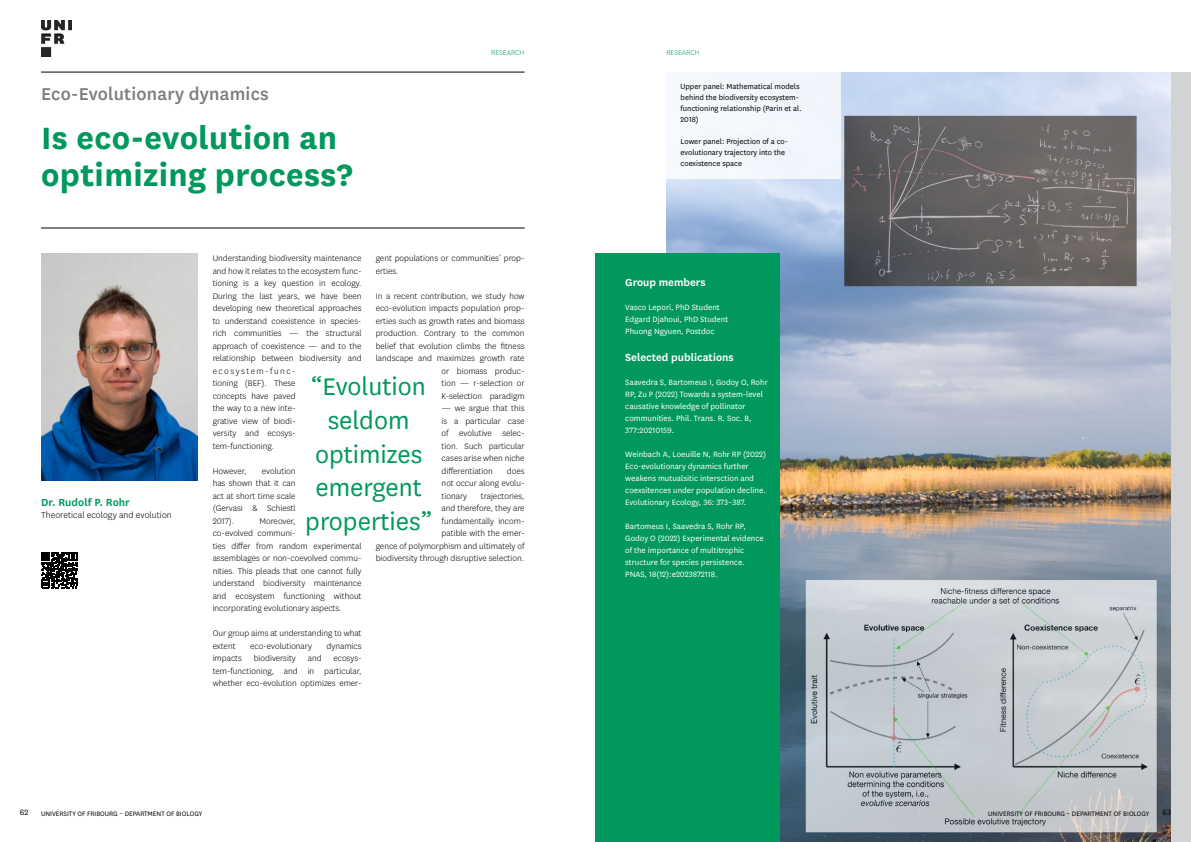
<style>
.page{position:relative;width:1191px;height:842px;background:#fff}
.page>*{position:absolute;margin:0;border:0;box-sizing:border-box;transform-origin:0 0}
.Titre_grand{font:700 36px "National Uni Fr";letter-spacing:.01em;color:#00985c}
.Quote__E{font:28px/33.6px "National Uni Fr";color:#00985c;text-align:center}
.Surtitre{font:500 20px "National Uni Fr";letter-spacing:.01em;color:#7b7c7f}
.Petit_titre_fond_vert{font:600 12px "National Uni Fr";color:#fff}
.Auteur{font:600 12px "National Uni Fr";letter-spacing:.005em;color:#00985c}
.Auteur-2{font:300 10px "National Uni Fr";letter-spacing:.005em;color:#000}
.Body_Text__E{font:300 9.5px/12.5px "National Uni Fr";color:#000}
.texte_fond_vert{font:9px/12px "National Uni Fr";color:#fff}
.t1{font:9px "National Uni Fr";color:#000}
.Legendes{font:8.5px/11px "National Uni Fr";color:#000}
.Chapter_title{font:300 8px "National Uni Fr";color:#00985c}
.t2{font:7.5px "National Uni Fr";color:#000}
</style>
<div class="page">
<img style="left:41px;top:254px;width:156px;height:227px">
<img style="left:41px;top:20px;width:31px;height:36px">
<hr style="left:41px;top:72px;width:483px;height:1px;background:#000">
<hr style="left:41px;top:228px;width:483px;height:1px;background:#000">
<svg style="left:41px;top:552px;width:37px;height:36px"></svg>
<div style="left:666px;top:73px;width:525px;height:769px;background:#d1d3d4"></div>
<img style="left:666px;top:73px;width:504px;height:769px">
<div style="left:595px;top:254px;width:185px;height:588px;background:#00985c"></div>
<div style="left:666px;top:72px;width:174px;height:107px;background:#f3f7fd"></div>
<p class="Surtitre" style="left:41px;top:80px;width:229px">Eco-Evolutionary dynamics</p>
<p class="Titre_grand" style="left:41px;top:112px;width:297px">Is eco-evolution an</p>
<p class="Titre_grand" style="left:41px;top:149px;width:313px">optimizing process?</p>
<p class="Chapter_title" style="left:491px;top:48px;width:35px">RESEARCH</p>
<p class="Auteur" style="left:41px;top:494px;width:90px">Dr. Rudolf P. Rohr</p>
<p class="Auteur-2" style="left:41px;top:509px;width:132px">Theoretical ecology and evolution</p>
<p class="Body_Text__E" style="left:376px;top:252px;width:150px">gent populations or communities’ prop&shy;erties.</p>
<p class="Body_Text__E" style="left:376px;top:289px;width:150px;text-align:right">In a recent contribution, we study how eco-evolution impacts population prop&shy;erties such as growth rates and biomass production. Contrary to the common belief that evolution climbs the fitness landscape and maximizes growth rate or biomass produc-<br>tion — r-selection or<br>K-selection paradigm</p>
<p class="Body_Text__E" style="left:441px;top:402px;width:84px;text-align:justify">— we argue that this is a particular case of evolutive selec&shy;tion. Such particular cases arise when niche differentiation</p>
<p class="Body_Text__E" style="left:213px;top:252px;width:150px">Understanding biodiversity maintenance and how it relates to the ecosystem func&shy;tioning is a key question in ecology.<br>During the last years, we have been developing new theoretical approaches to understand coexistence in species&shy;rich communities — the structural approach of coexistence — and to the relationship between biodiversity and ecosystem-func-<br>tioning (BEF). These<br>concepts have paved<br>the way to a new inte-<br>grative view of biodi-<br>versity and ecosys-<br>tem-functioning.</p>
<p class="Body_Text__E" style="left:213px;top:464px;width:35px">However,</p>
<p class="Quote__E" style="left:305px;top:369px;width:128px">“Evolution seldom optimizes emergent properties”</p>
<p class="Body_Text__E" style="left:213px;top:464px;width:84px;text-align:justify;text-indent:49px">evolution has shown that it can act at short time scale (Gervasi &amp; Schiestl 2017).</p>
<p class="Body_Text__E" style="left:441px;top:464px;width:84px;text-align:justify;text-indent:65px">does not occur along evolu&shy;tionary</p>
<p class="Body_Text__E" style="left:376px;top:489px;width:150px;text-align:right">trajectories,<br>and therefore, they are<br>fundamentally incom-<br>patible with the emer-<br>gence of polymorphism and ultimately of biodiversity through disruptive selection.</p>
<p class="Body_Text__E" style="left:213px;top:514px;width:150px;text-indent:47px">Moreover,<br>co-evolved communi-<br>ties differ from random experimental assemblages or non-coevolved commu&shy;nities. This pleads that one cannot fully understand biodiversity maintenance and ecosystem functioning without incorporating evolutionary aspects.</p>
<p class="Body_Text__E" style="left:213px;top:627px;width:150px">Our group aims at understanding to what extent</p>
<p class="Body_Text__E" style="left:213px;top:639px;width:150px;text-align:justify;text-indent:114px">dynamics impacts biodiversity and ecosys&shy;tem-functioning, and in particular, whether eco-evolution optimizes emer-</p>
<p class="Body_Text__E" style="left:250px;top:639px;width:63px">eco-evolutionary</p>
<p class="t1" style="left:20px;top:806px;width:10px">62</p>
<p class="t2" style="left:41px;top:808px;width:163px">UNIVERSITY OF FRIBOURG – DEPARTMENT OF BIOLOGY</p>
<p class="Chapter_title" style="left:666px;top:48px;width:35px">RESEARCH</p>
<p class="Legendes" style="left:680px;top:81px;width:123px">Upper panel: Mathematical models behind the biodiversity ecosystem&shy;functioning relationship (Parin et al.<br>2018)</p>
<p class="Legendes" style="left:680px;top:136px;width:109px">Lower panel: Projection of a co&shy;evolutionary trajectory into the coexistence space</p>
<p class="Petit_titre_fond_vert" style="left:625px;top:274px;width:82px">Group members</p>
<p class="texte_fond_vert" style="left:625px;top:301px;width:96px">Vasco Lepori, PhD Student</p>
<p class="texte_fond_vert" style="left:625px;top:313px;width:104px">Edgard Djahoui, PhD Student</p>
<p class="texte_fond_vert" style="left:625px;top:325px;width:91px">Phuong Ngyuen, Postdoc</p>
<p class="Petit_titre_fond_vert" style="left:625px;top:349px;width:110px">Selected publications</p>
<p class="texte_fond_vert" style="left:625px;top:376px;width:144px">Saavedra S, Bartomeus I, Godoy O, Rohr<br>RP, Zu P (2022) Towards a system-level causative knowledge of pollinator communities. Phil. Trans. R. Soc. B,<br>377:20210159.</p>
<p class="texte_fond_vert" style="left:625px;top:448px;width:142px">Weinbach A, Loeuille N, Rohr RP (2022)<br>Eco-evolutionary dynamics further weakens mutualsitic intersction and coexsitences under population decline.<br>Evolutionary Ecology, 36: 373–387.</p>
<p class="texte_fond_vert" style="left:625px;top:520px;width:140px">Bartomeus I, Saavedra S, Rohr RP, Godoy O (2022) Experimental evidence of the importance of multitrophic structure for species persistence.<br>PNAS, 18(12):e2023872118.</p>
<p class="t2" style="left:988px;top:808px;width:163px">UNIVERSITY OF FRIBOURG – DEPARTMENT OF BIOLOGY</p>
<p class="t1" style="left:1162px;top:806px;width:10px">63</p>
</div>
